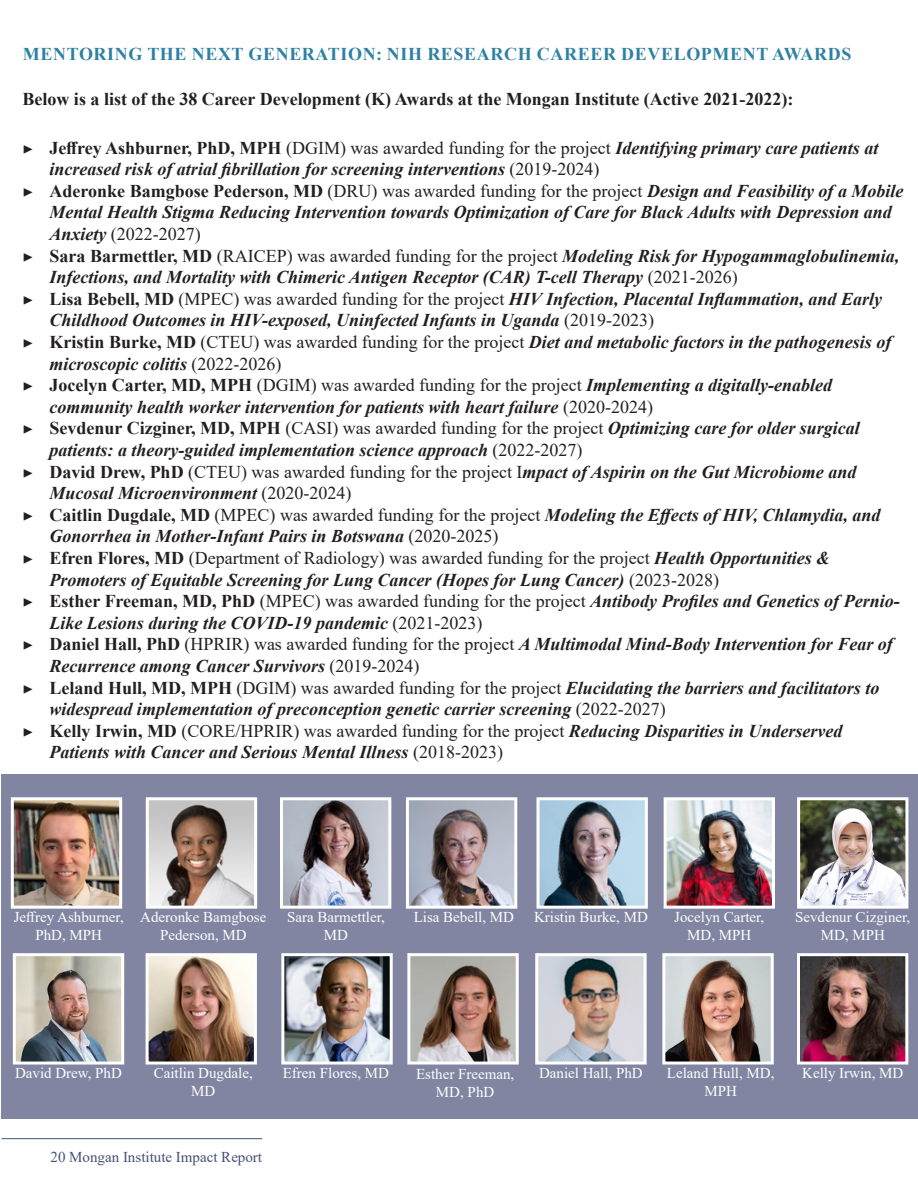
<style>
.page{position:relative;width:918px;height:1188px;background:#fff}
.page>*{position:absolute;margin:0;border:0;box-sizing:border-box;transform-origin:0 0}
.t1{font:italic 700 18px/21.6px "Times New Roman";color:#231f20}
.t2{font:700 18px "Times New Roman";color:#231f20}
.t3{font:700 18px "Times New Roman";letter-spacing:.035em;color:#2f81a4}
.t4{font:15px/18px "Times New Roman";color:#fff;text-align:center}
.t5{font:15px "Times New Roman";color:#445178}
.s1{font-family:"Minion Pro";font-weight:400;font-style:normal}
.s2{font-style:normal}
.s3{font-weight:400;font-style:normal}
</style>
<div class="page">
<hr style="left:2px;top:1138px;width:260px;height:1px;background:#445178">
<div style="left:2px;top:774px;width:916px;height:344px;background:#8185a1"></div>
<img style="left:15px;top:801px;width:103px;height:104px">
<div style="left:11px;top:797px;width:111px;height:112px;border:3px solid #fff"></div>
<img style="left:668px;top:801px;width:103px;height:104px">
<div style="left:664px;top:797px;width:111px;height:112px;border:3px solid #fff"></div>
<img style="left:150px;top:801px;width:103px;height:104px">
<div style="left:146px;top:797px;width:111px;height:112px;border:3px solid #fff"></div>
<img style="left:801px;top:801px;width:103px;height:104px">
<div style="left:797px;top:797px;width:111px;height:112px;border:3px solid #fff"></div>
<img style="left:284px;top:801px;width:103px;height:104px">
<div style="left:280px;top:797px;width:111px;height:112px;border:3px solid #fff"></div>
<img style="left:410px;top:801px;width:103px;height:104px">
<div style="left:406px;top:797px;width:111px;height:112px;border:3px solid #fff"></div>
<img style="left:541px;top:801px;width:103px;height:104px">
<div style="left:537px;top:797px;width:111px;height:112px;border:3px solid #fff"></div>
<img style="left:17px;top:957px;width:103px;height:104px">
<div style="left:13px;top:953px;width:111px;height:112px;border:3px solid #fff"></div>
<img style="left:150px;top:957px;width:103px;height:104px">
<div style="left:146px;top:953px;width:111px;height:112px;border:3px solid #fff"></div>
<img style="left:285px;top:957px;width:104px;height:104px">
<div style="left:281px;top:953px;width:112px;height:112px;border:3px solid #fff"></div>
<img style="left:411px;top:957px;width:104px;height:104px">
<div style="left:407px;top:953px;width:112px;height:112px;border:3px solid #fff"></div>
<img style="left:539px;top:957px;width:104px;height:104px">
<div style="left:535px;top:953px;width:112px;height:112px;border:3px solid #fff"></div>
<img style="left:666px;top:957px;width:104px;height:104px">
<div style="left:662px;top:953px;width:112px;height:112px;border:3px solid #fff"></div>
<img style="left:801px;top:957px;width:103px;height:104px">
<div style="left:797px;top:953px;width:111px;height:112px;border:3px solid #fff"></div>
<p class="t3" style="left:23px;top:41px;width:830px">MENTORING THE NEXT GENERATION: NIH RESEARCH CAREER DEVELOPMENT AWARDS</p>
<p class="t2" style="left:22px;top:86px;width:772px">Below is a list of the 38 Career Development (K) Awards at the Mongan Institute (Active 2021-2022):</p>
<p class="t1" style="left:50px;top:136px;width:830px;text-indent:-27px"><span class="s1">▶</span> <span class="s2">Jeffrey Ashburner, PhD, MPH</span> <span class="s3">(DGIM) was awarded funding for the project</span> Identifying primary care patients at increased risk of atrial fibrillation for screening interventions <span class="s3">(2019-2024)</span></p>
<p class="t1" style="left:50px;top:179px;width:856px;text-indent:-27px"><span class="s1">▶</span> <span class="s2">Aderonke Bamgbose Pederson, MD</span> <span class="s3">(DRU) was awarded funding for the project</span> Design and Feasibility of a Mobile<br>Mental Health Stigma Reducing Intervention towards Optimization of Care for Black Adults with Depression and<br>Anxiety <span class="s3">(2022-2027)</span></p>
<p class="t1" style="left:50px;top:244px;width:851px;text-indent:-27px"><span class="s1">▶</span> <span class="s2">Sara Barmettler, MD</span> <span class="s3">(RAICEP) was awarded funding for the project</span> Modeling Risk for Hypogammaglobulinemia,<br>Infections, and Mortality with Chimeric Antigen Receptor (CAR) T-cell Therapy <span class="s3">(2021-2026)</span></p>
<p class="t1" style="left:50px;top:287px;width:834px;text-indent:-27px"><span class="s1">▶</span> <span class="s2">Lisa Bebell, MD</span> <span class="s3">(MPEC) was awarded funding for the project</span> HIV Infection, Placental Inflammation, and Early<br>Childhood Outcomes in HIV-exposed, Uninfected Infants in Uganda <span class="s3">(2019-2023)</span></p>
<p class="t1" style="left:50px;top:331px;width:843px;text-indent:-27px"><span class="s1">▶</span> <span class="s2">Kristin Burke, MD</span> <span class="s3">(CTEU) was awarded funding for the project</span> Diet and metabolic factors in the pathogenesis of microscopic colitis <span class="s3">(2022-2026)</span></p>
<p class="t1" style="left:50px;top:374px;width:784px;text-indent:-27px"><span class="s1">▶</span> <span class="s2">Jocelyn Carter, MD, MPH</span> <span class="s3">(DGIM) was awarded funding for the project</span> Implementing a digitally-enabled community health worker intervention for patients with heart failure <span class="s3">(2020-2024)</span></p>
<p class="t1" style="left:50px;top:417px;width:812px;text-indent:-27px"><span class="s1">▶</span> <span class="s2">Sevdenur Cizginer, MD, MPH</span> <span class="s3">(CASI) was awarded funding for the project</span> Optimizing care for older surgical patients: a theory-guided implementation science approach <span class="s3">(2022-2027)</span></p>
<p class="t1" style="left:50px;top:460px;width:808px;text-indent:-27px"><span class="s1">▶</span> <span class="s2">David Drew, PhD</span> <span class="s3">(CTEU) was awarded funding for the project I</span>mpact of Aspirin on the Gut Microbiome and<br>Mucosal Microenvironment <span class="s3">(2020-2024)</span></p>
<p class="t1" style="left:50px;top:503px;width:832px;text-indent:-27px"><span class="s1">▶</span> <span class="s2">Caitlin Dugdale, MD</span> <span class="s3">(MPEC) was awarded funding for the project</span> Modeling the Effects of HIV, Chlamydia, and<br>Gonorrhea in Mother-Infant Pairs in Botswana <span class="s3">(2020-2025)</span></p>
<p class="t1" style="left:50px;top:547px;width:782px;text-indent:-27px"><span class="s1">▶</span> <span class="s2">Efren Flores, MD</span> <span class="s3">(Department of Radiology) was awarded funding for the project</span> Health Opportunities &amp;<br>Promoters of Equitable Screening for Lung Cancer (Hopes for Lung Cancer) <span class="s3">(2023-2028)</span></p>
<p class="t1" style="left:50px;top:590px;width:852px;text-indent:-27px"><span class="s1">▶</span> <span class="s2">Esther Freeman, MD, PhD</span> <span class="s3">(MPEC) was awarded funding for the project</span> Antibody Profiles and Genetics of Pernio-<br>Like Lesions during the COVID-19 pandemic <span class="s3">(2021-2023)</span></p>
<p class="t1" style="left:50px;top:633px;width:845px;text-indent:-27px"><span class="s1">▶</span> <span class="s2">Daniel Hall, PhD</span> <span class="s3">(HPRIR) was awarded funding for the project</span> A Multimodal Mind-Body Intervention for Fear of<br>Recurrence among Cancer Survivors <span class="s3">(2019-2024)</span></p>
<p class="t1" style="left:50px;top:676px;width:831px;text-indent:-27px"><span class="s1">▶</span> <span class="s2">Leland Hull, MD, MPH</span> <span class="s3">(DGIM) was awarded funding for the project</span> Elucidating the barriers and facilitators to widespread implementation of preconception genetic carrier screening <span class="s3">(2022-2027)</span></p>
<p class="t1" style="left:50px;top:719px;width:794px;text-indent:-27px"><span class="s1">▶</span> <span class="s2">Kelly Irwin, MD</span> <span class="s3">(CORE/HPRIR) was awarded funding for the project</span> Reducing Disparities in Underserved<br>Patients with Cancer and Serious Mental Illness <span class="s3">(2018-2023)</span></p>
<p class="t4" style="left:14px;top:908px;width:112px">Jeffrey Ashburner,<br>PhD, MPH</p>
<p class="t4" style="left:674px;top:908px;width:92px">Jocelyn Carter,<br>MD, MPH</p>
<p class="t4" style="left:140px;top:908px;width:128px">Aderonke Bamgbose<br>Pederson, MD</p>
<p class="t4" style="left:795px;top:908px;width:117px">Sevdenur Cizginer,<br>MD, MPH</p>
<p class="t4" style="left:287px;top:908px;width:99px">Sara Barmettler,<br>MD</p>
<p class="t4" style="left:414px;top:908px;width:102px">Lisa Bebell, MD</p>
<p class="t4" style="left:534px;top:908px;width:115px">Kristin Burke, MD</p>
<p class="t4" style="left:15px;top:1064px;width:108px">David Drew, PhD</p>
<p class="t4" style="left:154px;top:1064px;width:101px">Caitlin Dugdale,<br>MD</p>
<p class="t4" style="left:283px;top:1064px;width:108px">Efren Flores, MD</p>
<p class="t4" style="left:416px;top:1064px;width:100px">Esther Freeman,<br>MD, PhD</p>
<p class="t4" style="left:539px;top:1064px;width:105px">Daniel Hall, PhD</p>
<p class="t4" style="left:667px;top:1064px;width:109px">Leland Hull, MD,<br>MPH</p>
<p class="t4" style="left:802px;top:1064px;width:103px">Kelly Irwin, MD</p>
<p class="t5" style="left:51px;top:1147px;width:213px">20 Mongan Institute Impact Report</p>
</div>
